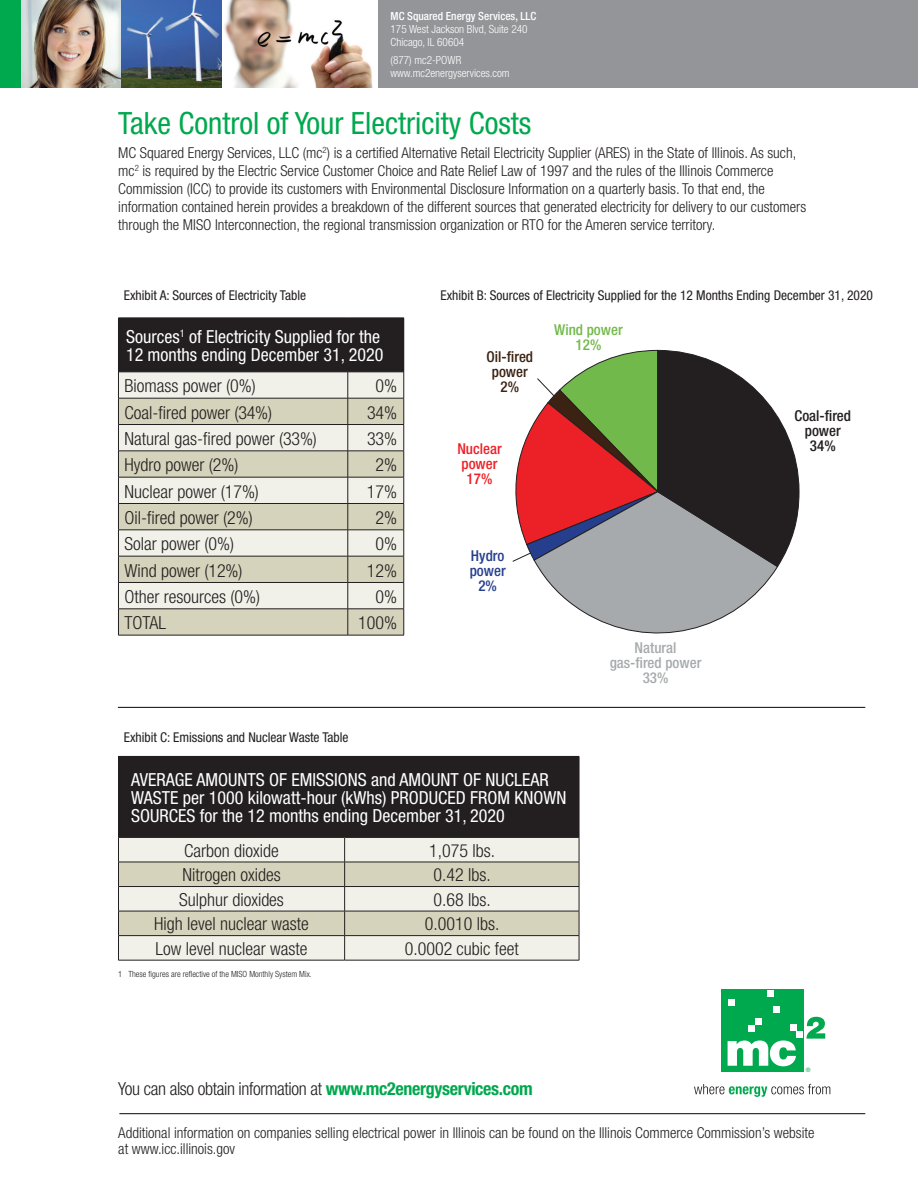
<style>
.page{position:relative;width:918px;height:1188px;background:#fff}
.page>*{position:absolute;margin:0;border:0;box-sizing:border-box;transform-origin:0 0}
.t1{font:condensed 30.75px "Helvetica Neue";color:#00a84e}
.t2{font:300 condensed 18px "Helvetica Neue";color:#231f20}
.t3{font:condensed 18px/18px "Helvetica Neue";color:#fff}
.t4{font:300 condensed 18px "Helvetica Neue";letter-spacing:-.02em;color:#231f20}
.t5{font:300 condensed 15px/18px "Helvetica Neue";color:#231f20}
.t6{font:500 condensed 15px/15px "Helvetica Neue";color:#a7aaac;text-align:center}
.t7{font:500 condensed 15px/15px "Helvetica Neue";color:#231f20;text-align:center}
.t8{font:500 condensed 15px/15px "Helvetica Neue";color:#3b2212;text-align:center}
.t9{font:500 condensed 15px/15px "Helvetica Neue";color:#ec2127;text-align:center}
.t10{font:500 condensed 15px/15px "Helvetica Neue";color:#72b94b;text-align:center}
.t11{font:500 condensed 15px/15px "Helvetica Neue";color:#253f8e;text-align:center}
.t12{font:condensed 13.5px "Helvetica Neue";color:#231f20}
.t13{font:300 condensed 11.25px/12.8px "Helvetica Neue";color:#fff}
.t14{font:500 condensed 11.25px "Helvetica Neue";color:#fff}
.t15{font:300 condensed 8.55px "Helvetica Neue";color:#231f20}
.t16{font:6px "Helvetica Neue";color:#00a84e}
.s1{font-weight:700;color:#00a84e}
</style>
<div class="page">
<div style="left:357px;top:0;width:561px;height:88px;background:#939598"></div>
<img style="left:20px;top:0;width:358px;height:88px">
<div style="left:0;top:0;width:20px;height:88px;background:#00a84e"></div>
<div style="left:118px;top:756px;width:461px;height:81px;background:#231f20"></div>
<hr style="left:118px;top:960px;width:227px;height:1px;background:#231f20">
<svg style="left:118px;top:838px;width:462px;height:122px;background:#d9d8ca"></svg>
<hr style="left:345px;top:960px;width:234px;height:1px;background:#231f20">
<hr style="left:579px;top:757px;width:1px;height:80px;background:#231f20">
<hr style="left:118px;top:837px;width:227px;height:1px;background:#231f20">
<hr style="left:345px;top:837px;width:234px;height:1px;background:#231f20">
<div style="left:118px;top:318px;width:286px;height:54px;background:#231f20"></div>
<div style="left:119px;top:373px;width:285px;height:25px;background:#f2f1e9"></div>
<svg style="left:119px;top:399px;width:285px;height:236px;background:#dddbcb"></svg>
<hr style="left:404px;top:318px;width:1px;height:54px;background:#231f20">
<hr style="left:118px;top:372px;width:230px;height:1px;background:#231f20">
<hr style="left:348px;top:372px;width:56px;height:1px;background:#231f20">
<hr style="left:118px;top:398px;width:230px;height:1px;background:#231f20">
<hr style="left:348px;top:398px;width:56px;height:1px;background:#231f20">
<hr style="left:118px;top:424px;width:230px;height:1px;background:#231f20">
<hr style="left:348px;top:424px;width:56px;height:1px;background:#231f20">
<hr style="left:118px;top:451px;width:230px;height:1px;background:#231f20">
<hr style="left:348px;top:451px;width:56px;height:1px;background:#231f20">
<hr style="left:118px;top:477px;width:230px;height:1px;background:#231f20">
<hr style="left:348px;top:477px;width:56px;height:1px;background:#231f20">
<hr style="left:118px;top:503px;width:230px;height:1px;background:#231f20">
<hr style="left:348px;top:503px;width:56px;height:1px;background:#231f20">
<hr style="left:118px;top:530px;width:230px;height:1px;background:#231f20">
<hr style="left:348px;top:530px;width:56px;height:1px;background:#231f20">
<hr style="left:118px;top:556px;width:230px;height:1px;background:#231f20">
<hr style="left:348px;top:556px;width:56px;height:1px;background:#231f20">
<hr style="left:118px;top:582px;width:230px;height:1px;background:#231f20">
<hr style="left:348px;top:582px;width:56px;height:1px;background:#231f20">
<hr style="left:118px;top:609px;width:230px;height:1px;background:#231f20">
<svg style="left:118px;top:373px;width:1px;height:262px"></svg>
<hr style="left:348px;top:609px;width:56px;height:1px;background:#231f20">
<svg style="left:348px;top:372px;width:1px;height:263px"></svg>
<svg style="left:404px;top:372px;width:1px;height:263px"></svg>
<hr style="left:118px;top:635px;width:230px;height:1px;background:#231f20">
<hr style="left:348px;top:635px;width:56px;height:1px;background:#231f20">
<svg style="left:806px;top:1017px;width:19px;height:22px"></svg>
<div style="left:721px;top:990px;width:82px;height:82px;background:#00a84e"></div>
<svg style="left:728px;top:1040px;width:68px;height:26px"></svg>
<div style="left:728px;top:999px;width:7px;height:7px;background:#fff"></div>
<div style="left:748px;top:1025px;width:7px;height:7px;background:#fff"></div>
<div style="left:755px;top:1018px;width:6px;height:7px;background:#fff"></div>
<svg style="left:767px;top:990px;width:6px;height:6px"></svg>
<div style="left:773px;top:1006px;width:7px;height:6px;background:#fff"></div>
<div style="left:796px;top:1031px;width:7px;height:7px;background:#fff"></div>
<div style="left:790px;top:1024px;width:7px;height:7px;background:#fff"></div>
<svg style="left:694px;top:1084px;width:136px;height:13px"></svg>
<hr style="left:118px;top:707px;width:747px;height:1px;background:#060605">
<hr style="left:119px;top:1113px;width:746px;height:1px;background:#060605">
<svg style="left:512px;top:350px;width:288px;height:284px"></svg>
<p class="t14" style="left:391px;top:9px;width:147px">MC Squared Energy Services, LLC</p>
<p class="t13" style="left:391px;top:22px;width:139px">175 West Jackson Blvd, Suite 240<br>Chicago, IL 60604</p>
<p class="t13" style="left:391px;top:53px;width:121px">(877) mc2-POWR www.mc2energyservices.com</p>
<h1 class="t1" style="left:118px;top:106px;width:415px">Take Control of Your Electricity Costs</h1>
<p class="t5" style="left:118px;top:144px;width:689px">MC Squared Energy Services, LLC (mc<sup>2</sup>) is a certified Alternative Retail Electricity Supplier (ARES) in the State of Illinois. As such, mc<sup>2</sup> is required by the Electric Service Customer Choice and Rate Relief Law of 1997 and the rules of the Illinois Commerce Commission (ICC) to provide its customers with Environmental Disclosure Information on a quarterly basis. To that end, the information contained herein provides a breakdown of the different sources that generated electricity for delivery to our customers through the MISO Interconnection, the regional transmission organization or RTO for the Ameren service territory.</p>
<p class="t12" style="left:124px;top:288px;width:184px">Exhibit A: Sources of Electricity Table</p>
<p class="t3" style="left:126px;top:327px;width:259px">Sources<sup>1</sup> of Electricity Supplied for the<br>12 months ending December 31, 2020</p>
<p class="t2" style="left:124px;top:375px;width:133px">Biomass power (0%)</p>
<p class="t2" style="left:375px;top:375px;width:23px">0%</p>
<p class="t2" style="left:124px;top:402px;width:149px">Coal-fired power (34%)</p>
<p class="t2" style="left:367px;top:402px;width:31px">34%</p>
<p class="t2" style="left:124px;top:428px;width:194px">Natural gas-fired power (33%)</p>
<p class="t2" style="left:367px;top:428px;width:31px">33%</p>
<p class="t2" style="left:124px;top:454px;width:115px">Hydro power (2%)</p>
<p class="t2" style="left:375px;top:454px;width:23px">2%</p>
<p class="t2" style="left:124px;top:481px;width:136px">Nuclear power (17%)</p>
<p class="t2" style="left:367px;top:481px;width:32px">17%</p>
<p class="t2" style="left:124px;top:507px;width:130px">Oil-fired power (2%)</p>
<p class="t2" style="left:375px;top:507px;width:23px">2%</p>
<p class="t2" style="left:124px;top:533px;width:111px">Solar power (0%)</p>
<p class="t2" style="left:375px;top:533px;width:23px">0%</p>
<p class="t2" style="left:124px;top:560px;width:120px">Wind power (12%)</p>
<p class="t2" style="left:367px;top:560px;width:32px">12%</p>
<p class="t2" style="left:124px;top:586px;width:137px">Other resources (0%)</p>
<p class="t2" style="left:375px;top:586px;width:23px">0%</p>
<p class="t2" style="left:124px;top:612px;width:43px">TOTAL</p>
<p class="t2" style="left:358px;top:612px;width:40px">100%</p>
<p class="t12" style="left:124px;top:730px;width:226px">Exhibit C: Emissions and Nuclear Waste Table</p>
<p class="t12" style="left:440px;top:288px;width:434px">Exhibit B: Sources of Electricity Supplied for the 12 Months Ending December 31, 2020</p>
<p class="t8" style="left:487px;top:349px;width:48px">Oil-fired power<br>2%</p>
<p class="t9" style="left:457px;top:441px;width:46px">Nuclear power<br>17%</p>
<p class="t10" style="left:554px;top:322px;width:70px">Wind power<br>12%</p>
<p class="t11" style="left:470px;top:548px;width:38px">Hydro power<br>2%</p>
<p class="t6" style="left:610px;top:640px;width:93px">Natural gas-fired power<br>33%</p>
<p class="t7" style="left:795px;top:408px;width:58px">Coal-fired power<br>34%</p>
<p class="t3" style="left:131px;top:771px;width:437px">AVERAGE AMOUNTS OF EMISSIONS and AMOUNT OF NUCLEAR<br>WASTE per 1000 kilowatt-hour (kWhs) PRODUCED FROM KNOWN<br>SOURCES for the 12 months ending December 31, 2020</p>
<p class="t2" style="left:184px;top:840px;width:96px">Carbon dioxide</p>
<p class="t2" style="left:429px;top:840px;width:67px">1,075 lbs.</p>
<p class="t2" style="left:182px;top:865px;width:100px">Nitrogen oxides</p>
<p class="t2" style="left:434px;top:865px;width:59px">0.42 lbs.</p>
<p class="t2" style="left:179px;top:889px;width:106px">Sulphur dioxides</p>
<p class="t2" style="left:434px;top:889px;width:59px">0.68 lbs.</p>
<p class="t2" style="left:154px;top:914px;width:156px">High level nuclear waste</p>
<p class="t2" style="left:425px;top:914px;width:76px">0.0010 lbs.</p>
<p class="t2" style="left:156px;top:938px;width:153px">Low level nuclear waste</p>
<p class="t2" style="left:405px;top:938px;width:116px">0.0002 cubic feet</p>
<p class="t15" style="left:118px;top:969px;width:195px">1 These figures are reflective of the MISO Monthly System Mix.</p>
<p class="t4" style="left:118px;top:1078px;width:416px">You can also obtain information at <span class="s1">www.mc2energyservices.com</span></p>
<p class="t16" style="left:806px;top:1065px;width:6px">®</p>
<p class="t5" style="left:118px;top:1124px;width:698px;line-height:16.5px">Additional information on companies selling electrical power in Illinois can be found on the Illinois Commerce Commission’s website at www.icc.illinois.gov</p>
</div>
